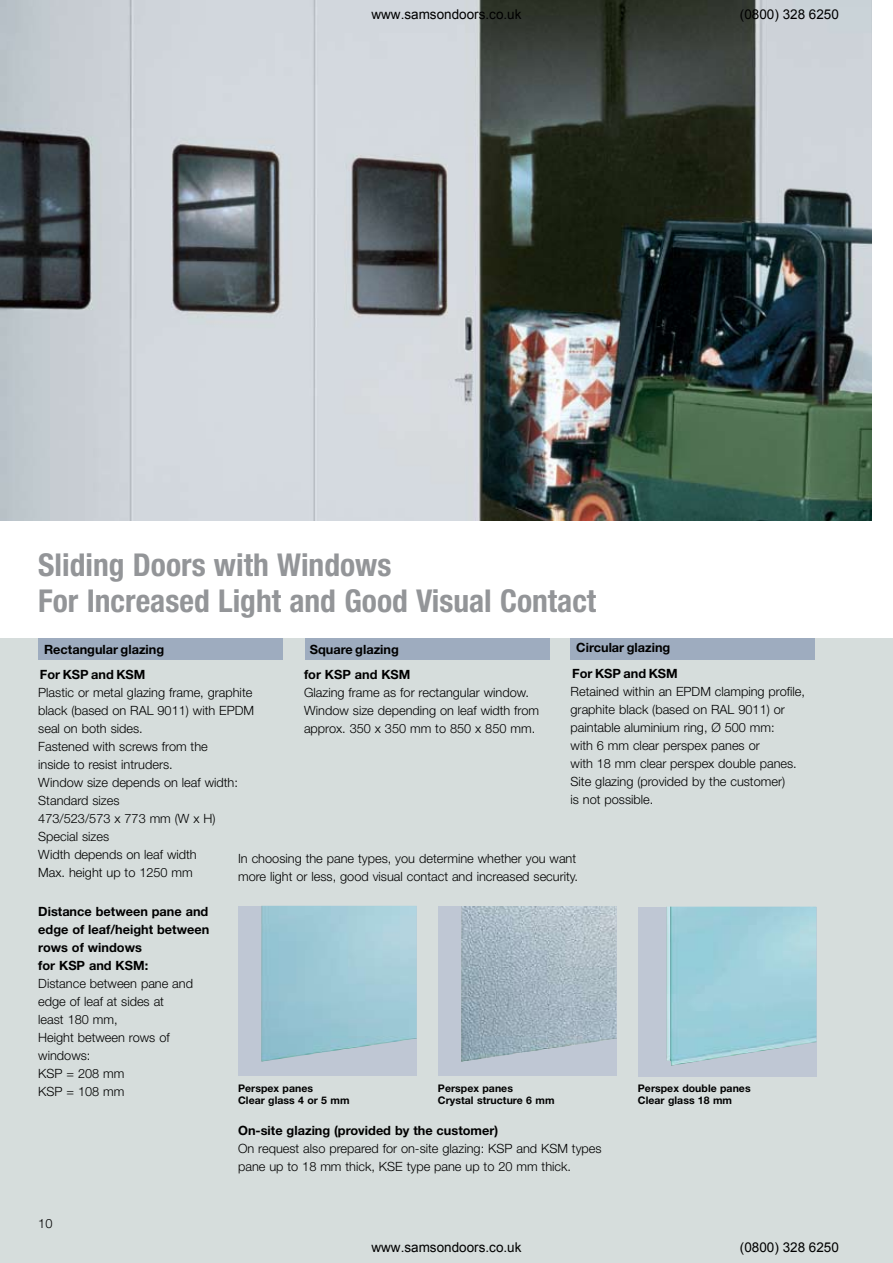
<style>
.page{position:relative;width:893px;height:1263px;background:#fff}
.page>*{position:absolute;margin:0;border:0;box-sizing:border-box;transform-origin:0 0}
.t1{font:700 condensed 31.5px/36px "Helvetica Neue";color:#939598}
.t2{font:13.5px "Arial";color:#000}
.t3{font:300 12.75px/18px "Helvetica Neue";color:#000}
.t4{font:700 12.75px/18px "Helvetica Neue";color:#000}
.t5{font:700 10.5px/12px "Helvetica Neue";letter-spacing:.005em;color:#000}
</style>
<div class="page">
<div style="left:0;top:638px;width:893px;height:625px;background:#d6dddc"></div>
<div style="left:638px;top:907px;width:178px;height:169px;background:#bfc7d4"></div>
<img style="left:666px;top:907px;width:150px;height:159px">
<img style="left:0;top:0;width:872px;height:520px">
<div style="left:238px;top:906px;width:179px;height:170px;background:#bfc7d4"></div>
<img style="left:261px;top:906px;width:156px;height:155px">
<div style="left:38px;top:638px;width:245px;height:22px;background:#9eacbf"></div>
<div style="left:306px;top:638px;width:244px;height:22px;background:#9eacbf"></div>
<div style="left:571px;top:638px;width:244px;height:22px;background:#9eacbf"></div>
<div style="left:438px;top:906px;width:179px;height:170px;background:#bfc7d4"></div>
<img style="left:461px;top:906px;width:156px;height:156px">
<p class="t2" style="left:371px;top:5px;width:152px">www.samsondoors.co.uk</p>
<p class="t2" style="left:740px;top:5px;width:101px">(0800) 328 6250</p>
<h1 class="t1" style="left:38px;top:546px;width:559px">Sliding Doors with Windows<br>For Increased Light and Good Visual Contact</h1>
<p class="t4" style="left:310px;top:640px;width:91px">Square glazing</p>
<p class="t4" style="left:572px;top:635px;width:107px;line-height:25.7px;text-align:center">Circular glazing<br>For KSP and KSM</p>
<p class="t3" style="left:571px;top:682px;width:236px">Retained within an EPDM clamping profile, graphite black (based on RAL 9011) or paintable aluminium ring, Ø 500 mm:<br>with 6 mm clear perspex panes or<br>with 18 mm clear perspex double panes.<br>Site glazing (provided by the customer)<br>is not possible.</p>
<p class="t4" style="left:40px;top:636px;width:126px;line-height:25.7px;text-indent:4px">Rectangular glazing<br>For KSP and KSM</p>
<p class="t3" style="left:38px;top:683px;width:217px">Plastic or metal glazing frame, graphite black (based on RAL 9011) with EPDM seal on both sides.<br>Fastened with screws from the<br>inside to resist intruders.<br>Window size depends on leaf width:<br>Standard sizes<br>473/523/573 x 773 mm (W x H)<br>Special sizes<br>Width depends on leaf width<br>Max. height up to 1250 mm</p>
<p class="t4" style="left:304px;top:665px;width:108px">for KSP and KSM</p>
<p class="t3" style="left:304px;top:683px;width:237px">Glazing frame as for rectangular window.<br>Window size depending on leaf width from approx. 350 x 350 mm to 850 x 850 mm.</p>
<p class="t3" style="left:238px;top:850px;width:342px">In choosing the pane types, you determine whether you want more light or less, good visual contact and increased security.</p>
<p class="t4" style="left:38px;top:902px;width:173px">Distance between pane and edge of leaf/height between rows of windows<br>for KSP and KSM:</p>
<p class="t3" style="left:38px;top:974px;width:156px">Distance between pane and edge of leaf at sides at<br>least 180 mm,<br>Height between rows of windows:<br>KSP = 208 mm<br>KSP = 108 mm</p>
<p class="t3" style="left:38px;top:1214px;width:16px">10</p>
<p class="t5" style="left:238px;top:1082px;width:113px">Perspex panes<br>Clear glass 4 or 5 mm</p>
<p class="t5" style="left:438px;top:1082px;width:118px">Perspex panes<br>Crystal structure 6 mm</p>
<p class="t5" style="left:638px;top:1082px;width:114px">Perspex double panes<br>Clear glass 18 mm</p>
<p class="t4" style="left:238px;top:1121px;width:262px">On-site glazing (provided by the customer)</p>
<p class="t3" style="left:238px;top:1139px;width:365px">On request also prepared for on-site glazing: KSP and KSM types pane up to 18 mm thick, KSE type pane up to 20 mm thick.</p>
<p class="t2" style="left:371px;top:1238px;width:152px">www.samsondoors.co.uk</p>
<p class="t2" style="left:740px;top:1238px;width:101px">(0800) 328 6250</p>
</div>
